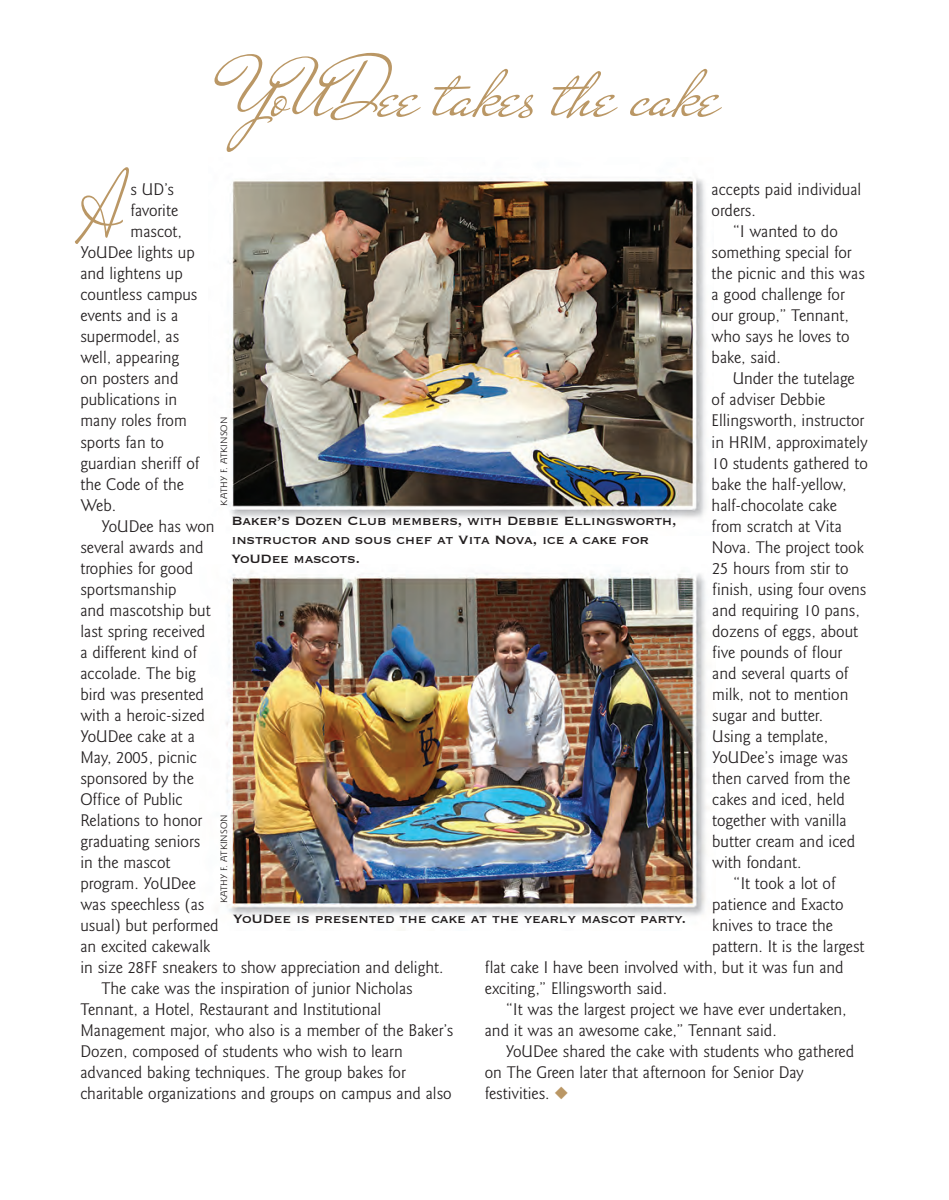
<style>
.page{position:relative;width:949px;height:1200px;background:#fff}
.page>*{position:absolute;margin:0;border:0;box-sizing:border-box;transform-origin:0 0}
.t1{font:98.17px "Mr De Haviland";color:#ba9765;scale:.75 1}
.t2{font:84px "Mr De Haviland";color:#ba9765}
.t3{font:17.5px "Goudy Sans";color:#231f20}
.t4{font:15.75px/19.1px "Copperplate";letter-spacing:-.02em;color:#231f20}
.t5{font:9.62px "Goudy Sans";letter-spacing:.005em;color:#231f20;scale:1.1 1}
.s1{color:#ba9765}
</style>
<div class="page">
<img style="left:226px;top:177px;width:481px;height:739px">
<p class="t2" style="left:230px;top:37px;width:491px">YoUDee takes the cake</p>
<p class="t1" style="left:80px;top:146px;width:52px">A</p>
<p class="t3" style="left:711px;top:183px;width:151px">accepts paid individual</p>
<p class="t3" style="left:711px;top:204px;width:46px">orders.</p>
<p class="t3" style="left:732px;top:225px;width:107px">“I wanted to do</p>
<p class="t3" style="left:711px;top:246px;width:141px">something special for</p>
<p class="t3" style="left:711px;top:267px;width:155px">the picnic and this was</p>
<p class="t3" style="left:711px;top:288px;width:134px">a good challenge for</p>
<p class="t3" style="left:711px;top:309px;width:139px">our group,” Tennant,</p>
<p class="t3" style="left:711px;top:330px;width:139px">who says he loves to</p>
<p class="t3" style="left:711px;top:351px;width:71px">bake, said.</p>
<p class="t3" style="left:732px;top:372px;width:123px">Under the tutelage</p>
<p class="t3" style="left:711px;top:393px;width:115px">of adviser Debbie</p>
<p class="t3" style="left:711px;top:414px;width:154px">Ellingsworth, instructor</p>
<p class="t3" style="left:711px;top:435px;width:157px">in HRIM, approximately</p>
<p class="t3" style="left:711px;top:456px;width:158px">10 students gathered to</p>
<p class="t3" style="left:711px;top:477px;width:136px">bake the half-yellow,</p>
<p class="t3" style="left:711px;top:498px;width:127px">half-chocolate cake</p>
<p class="t3" style="left:711px;top:519px;width:132px">from scratch at Vita</p>
<p class="t3" style="left:711px;top:540px;width:154px">Nova. The project took</p>
<p class="t3" style="left:712px;top:561px;width:138px">25 hours from stir to</p>
<p class="t3" style="left:712px;top:582px;width:156px">finish, using four ovens</p>
<p class="t3" style="left:712px;top:603px;width:149px">and requiring 10 pans,</p>
<p class="t3" style="left:712px;top:624px;width:147px">dozens of eggs, about</p>
<p class="t3" style="left:712px;top:645px;width:131px">five pounds of flour</p>
<p class="t3" style="left:712px;top:666px;width:138px">and several quarts of</p>
<p class="t3" style="left:712px;top:687px;width:138px">milk, not to mention</p>
<p class="t3" style="left:712px;top:708px;width:112px">sugar and butter.</p>
<p class="t3" style="left:712px;top:729px;width:117px">Using a template,</p>
<p class="t3" style="left:712px;top:750px;width:137px">YoUDee’s image was</p>
<p class="t3" style="left:712px;top:771px;width:139px">then carved from the</p>
<p class="t3" style="left:712px;top:792px;width:134px">cakes and iced, held</p>
<p class="t3" style="left:712px;top:813px;width:136px">together with vanilla</p>
<p class="t3" style="left:712px;top:834px;width:144px">butter cream and iced</p>
<p class="t3" style="left:712px;top:855px;width:91px">with fondant.</p>
<p class="t3" style="left:733px;top:876px;width:104px">“It took a lot of</p>
<p class="t3" style="left:712px;top:897px;width:133px">patience and Exacto</p>
<p class="t3" style="left:712px;top:918px;width:122px">knives to trace the</p>
<p class="t3" style="left:712px;top:939px;width:154px">pattern. It is the largest</p>
<p class="t3" style="left:484px;top:960px;width:360px">flat cake I have been involved with, but it was fun and</p>
<p class="t3" style="left:484px;top:981px;width:184px">exciting,” Ellingsworth said.</p>
<p class="t3" style="left:505px;top:1002px;width:342px">“It was the largest project we have ever undertaken,</p>
<p class="t3" style="left:484px;top:1023px;width:293px">and it was an awesome cake,” Tennant said.</p>
<p class="t3" style="left:505px;top:1044px;width:350px">YoUDee shared the cake with students who gathered</p>
<p class="t3" style="left:484px;top:1065px;width:320px">on The Green later that afternoon for Senior Day</p>
<p class="t3" style="left:484px;top:1086px;width:85px">festivities. <span class="s1">◆</span></p>
<p class="t3" style="left:130px;top:183px;width:45px">s UD’s</p>
<p class="t3" style="left:130px;top:204px;width:49px">favorite</p>
<p class="t3" style="left:130px;top:225px;width:53px">mascot,</p>
<p class="t3" style="left:80px;top:246px;width:116px">YoUDee lights up</p>
<p class="t3" style="left:80px;top:267px;width:104px">and lightens up</p>
<p class="t3" style="left:80px;top:288px;width:118px">countless campus</p>
<p class="t3" style="left:80px;top:309px;width:100px">events and is a</p>
<p class="t3" style="left:80px;top:330px;width:100px">supermodel, as</p>
<p class="t3" style="left:80px;top:351px;width:100px">well, appearing</p>
<p class="t3" style="left:80px;top:372px;width:99px">on posters and</p>
<p class="t3" style="left:80px;top:393px;width:98px">publications in</p>
<p class="t3" style="left:80px;top:414px;width:108px">many roles from</p>
<p class="t3" style="left:80px;top:435px;width:85px">sports fan to</p>
<p class="t3" style="left:80px;top:456px;width:120px">guardian sheriff of</p>
<p class="t3" style="left:80px;top:477px;width:105px">the Code of the</p>
<p class="t3" style="left:80px;top:498px;width:37px">Web.</p>
<p class="t3" style="left:101px;top:519px;width:115px">YoUDee has won</p>
<p class="t3" style="left:80px;top:540px;width:125px">several awards and</p>
<p class="t3" style="left:80px;top:561px;width:114px">trophies for good</p>
<p class="t3" style="left:80px;top:582px;width:98px">sportsmanship</p>
<p class="t3" style="left:80px;top:603px;width:132px">and mascotship but</p>
<p class="t3" style="left:80px;top:624px;width:126px">last spring received</p>
<p class="t3" style="left:80px;top:645px;width:118px">a different kind of</p>
<p class="t3" style="left:80px;top:666px;width:117px">accolade. The big</p>
<p class="t3" style="left:80px;top:687px;width:125px">bird was presented</p>
<p class="t3" style="left:80px;top:708px;width:126px">with a heroic-sized</p>
<p class="t3" style="left:80px;top:729px;width:116px">YoUDee cake at a</p>
<p class="t3" style="left:80px;top:750px;width:118px">May, 2005, picnic</p>
<p class="t3" style="left:80px;top:771px;width:115px">sponsored by the</p>
<p class="t3" style="left:80px;top:792px;width:104px">Office of Public</p>
<p class="t3" style="left:80px;top:813px;width:123px">Relations to honor</p>
<p class="t3" style="left:80px;top:834px;width:121px">graduating seniors</p>
<p class="t3" style="left:80px;top:855px;width:91px">in the mascot</p>
<p class="t3" style="left:80px;top:876px;width:117px">program. YoUDee</p>
<p class="t3" style="left:80px;top:897px;width:125px">was speechless (as</p>
<p class="t3" style="left:80px;top:918px;width:140px">usual) but performed</p>
<p class="t3" style="left:80px;top:939px;width:131px">an excited cakewalk</p>
<p class="t3" style="left:80px;top:960px;width:364px">in size 28FF sneakers to show appreciation and delight.</p>
<p class="t3" style="left:101px;top:981px;width:313px">The cake was the inspiration of junior Nicholas</p>
<p class="t3" style="left:80px;top:1002px;width:302px">Tennant, a Hotel, Restaurant and Institutional</p>
<p class="t3" style="left:80px;top:1023px;width:374px">Management major, who also is a member of the Baker’s</p>
<p class="t3" style="left:80px;top:1044px;width:324px">Dozen, composed of students who wish to learn</p>
<p class="t3" style="left:80px;top:1065px;width:327px">advanced baking techniques. The group bakes for</p>
<p class="t3" style="left:80px;top:1086px;width:372px">charitable organizations and groups on campus and also</p>
<p class="t5" style="left:220px;top:505px;width:82px;rotate:-90deg">KATHY F. ATKINSON</p>
<p class="t4" style="left:231px;top:509px;width:447px">Baker’s Dozen Club members, with Debbie Ellingsworth, instructor and sous chef at Vita Nova, ice a cake for<br>YoUDee mascots.</p>
<p class="t5" style="left:220px;top:903px;width:82px;rotate:-90deg">KATHY F. ATKINSON</p>
<p class="t4" style="left:233px;top:908px;width:454px">YoUDee is presented the cake at the yearly mascot party.</p>
</div>
